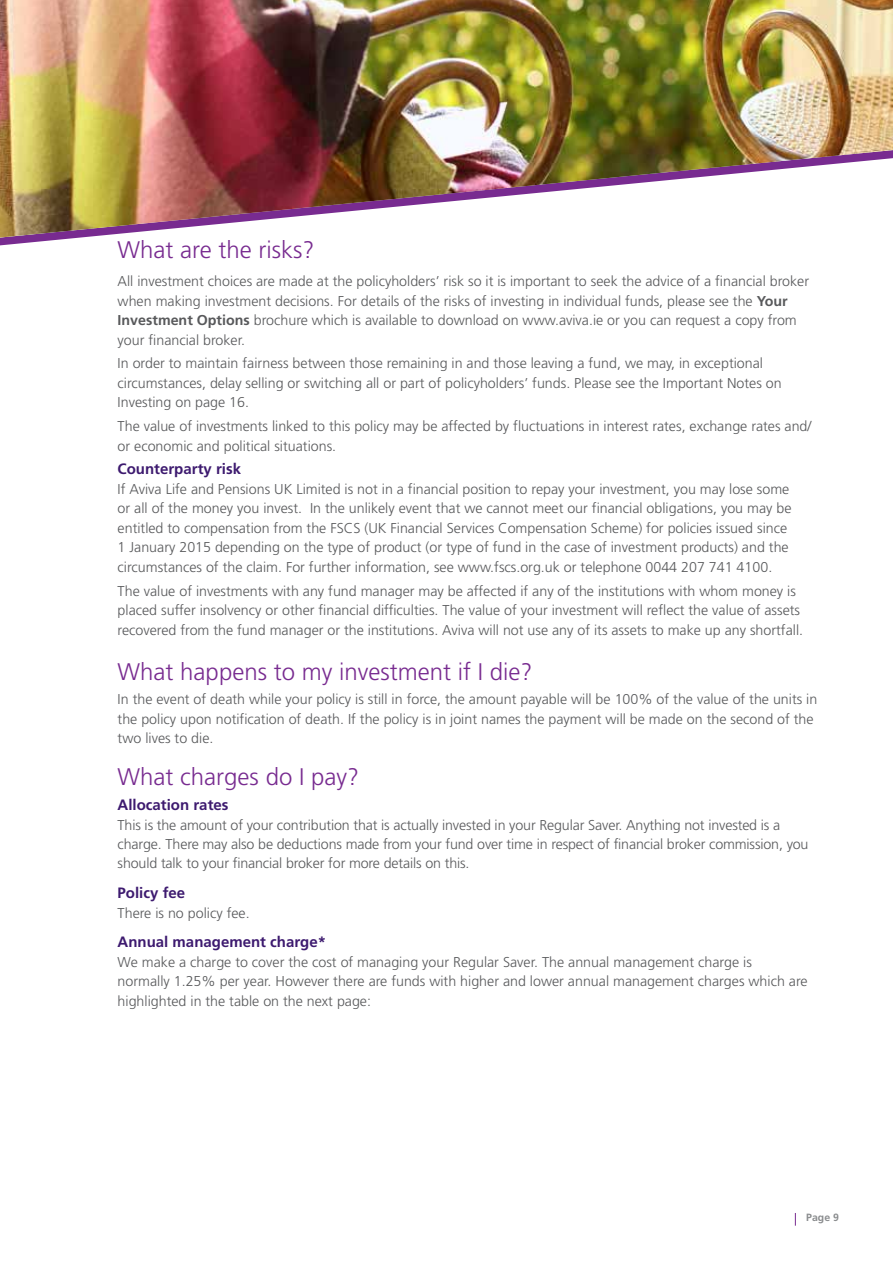
<style>
.page{position:relative;width:893px;height:1263px;background:#fff}
.page>*{position:absolute;margin:0;border:0;box-sizing:border-box;transform-origin:0 0}
.t1{font:300 24px "Frutiger";color:#782b90}
.t2{font:700 15px "Frutiger";color:#3d1a6f}
.t3{font:300 14.25px/19.5px "Frutiger";color:#58595b}
.t4{font:700 10.5px "Frutiger";color:#8a8c8e}
.s1{font-weight:700}
</style>
<div class="page">
<svg style="left:795px;top:1213px;width:1px;height:13px"></svg>
<img style="left:0;top:0;width:893px;height:238px">
<h1 class="t1" style="left:118px;top:236px;width:198px">What are the risks?</h1>
<p class="t3" style="left:118px;top:271px;width:693px">All investment choices are made at the policyholders’ risk so it is important to seek the advice of a financial broker when making investment decisions. For details of the risks of investing in individual funds, please see the <span class="s1">Your Investment Options</span> brochure which is available to download on www.aviva.ie or you can request a copy from your financial broker.</p>
<p class="t3" style="left:118px;top:354px;width:666px">In order to maintain fairness between those remaining in and those leaving a fund, we may, in exceptional circumstances, delay selling or switching all or part of policyholders’ funds. Please see the Important Notes on<br>Investing on page 16.</p>
<p class="t3" style="left:118px;top:416px;width:695px">The value of investments linked to this policy may be affected by fluctuations in interest rates, exchange rates and/ or economic and political situations.</p>
<p class="t2" style="left:118px;top:460px;width:125px">Counterparty risk</p>
<p class="t3" style="left:118px;top:479px;width:675px">If Aviva Life and Pensions UK Limited is not in a financial position to repay your investment, you may lose some or all of the money you invest. In the unlikely event that we cannot meet our financial obligations, you may be entitled to compensation from the FSCS (UK Financial Services Compensation Scheme) for policies issued since 1 January 2015 depending on the type of product (or type of fund in the case of investment products) and the circumstances of the claim. For further information, see www.fscs.org.uk or telephone 0044 207 741 4100.</p>
<p class="t3" style="left:118px;top:581px;width:687px">The value of investments with any fund manager may be affected if any of the institutions with whom money is placed suffer insolvency or other financial difficulties. The value of your investment will reflect the value of assets recovered from the fund manager or the institutions. Aviva will not use any of its assets to make up any shortfall.</p>
<h1 class="t1" style="left:118px;top:658px;width:416px">What happens to my investment if I die?</h1>
<p class="t3" style="left:118px;top:689px;width:701px">In the event of death while your policy is still in force, the amount payable will be 100% of the value of the units in the policy upon notification of death. If the policy is in joint names the payment will be made on the second of the two lives to die.</p>
<h1 class="t1" style="left:118px;top:763px;width:243px">What charges do I pay?</h1>
<p class="t2" style="left:118px;top:796px;width:112px">Allocation rates</p>
<p class="t3" style="left:118px;top:815px;width:692px">This is the amount of your contribution that is actually invested in your Regular Saver. Anything not invested is a charge. There may also be deductions made from your fund over time in respect of financial broker commission, you should talk to your financial broker for more details on this.</p>
<p class="t2" style="left:118px;top:884px;width:69px">Policy fee</p>
<p class="t3" style="left:118px;top:903px;width:133px">There is no policy fee.</p>
<p class="t2" style="left:118px;top:933px;width:210px">Annual management charge*</p>
<p class="t3" style="left:118px;top:952px;width:691px">We make a charge to cover the cost of managing your Regular Saver. The annual management charge is normally 1.25% per year. However there are funds with higher and lower annual management charges which are highlighted in the table on the next page:</p>
<p class="t4" style="left:806px;top:1211px;width:34px">Page 9</p>
</div>
